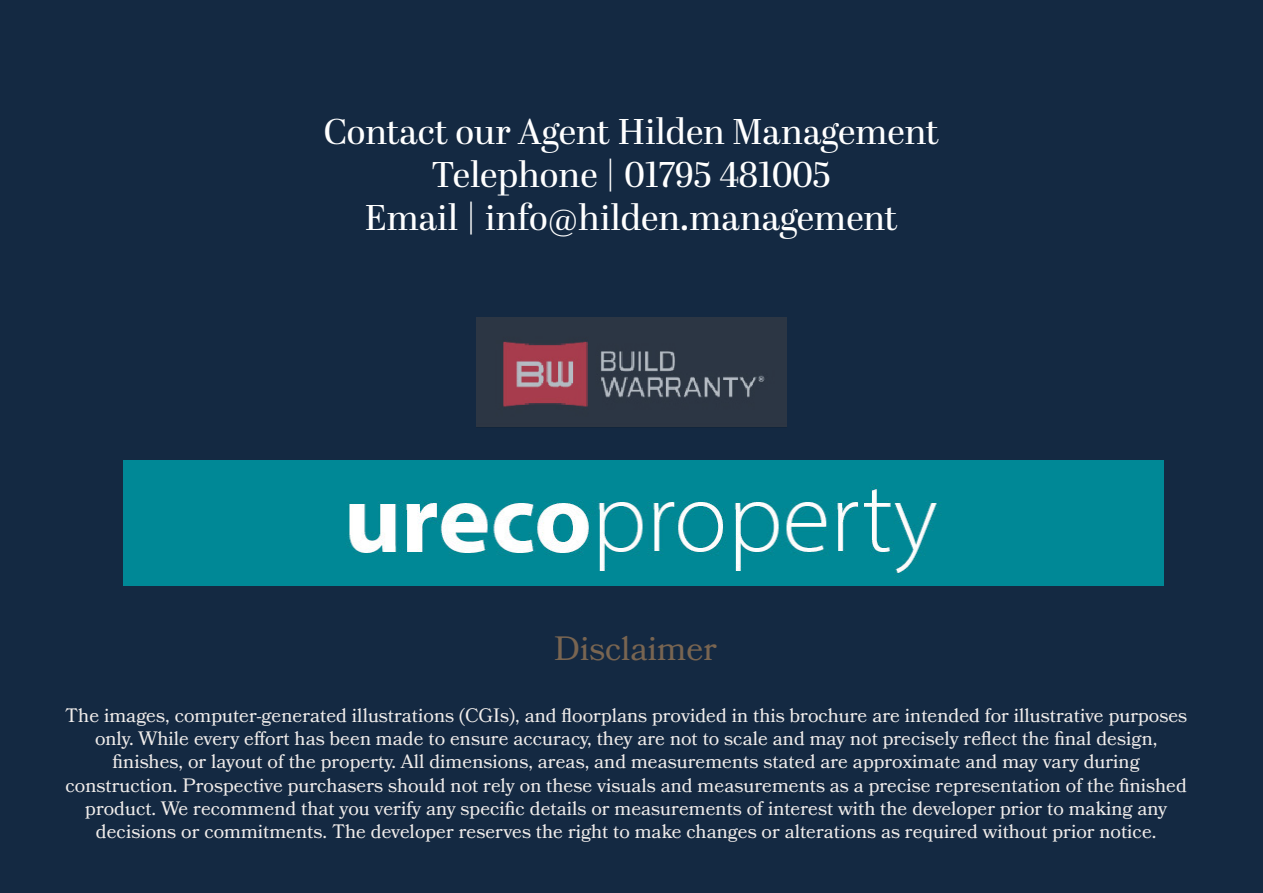
<style>
.page{position:relative;width:1263px;height:893px;background:#142942}
.page>*{position:absolute;margin:0;border:0;box-sizing:border-box;transform-origin:0 0}
.t1{font:35.7px/42.9px "Abril Display";color:#fff;text-align:center}
.t2{font:33.75px "Bookmania";color:#796551}
.t3{font:19.35px/23.2px "Bookmania";color:#f0ecea;text-align:center}
</style>
<div class="page">
<img style="left:123px;top:461px;width:1040px;height:125px">
<img style="left:476px;top:317px;width:311px;height:110px">
<h1 class="t1" style="left:324px;top:112px;width:617px">Contact our Agent Hilden Management<br>Telephone | 01795 481005<br>Email | info@hilden.management</h1>
<h2 class="t2" style="left:554px;top:628px;width:164px">Disclaimer</h2>
<p class="t3" style="left:65px;top:703px;width:1123px">The images, computer-generated illustrations (CGIs), and floorplans provided in this brochure are intended for illustrative purposes only. While every effort has been made to ensure accuracy, they are not to scale and may not precisely reflect the final design, finishes, or layout of the property. All dimensions, areas, and measurements stated are approximate and may vary during construction. Prospective purchasers should not rely on these visuals and measurements as a precise representation of the finished product. We recommend that you verify any specific details or measurements of interest with the developer prior to making any decisions or commitments. The developer reserves the right to make changes or alterations as required without prior notice.</p>
</div>
